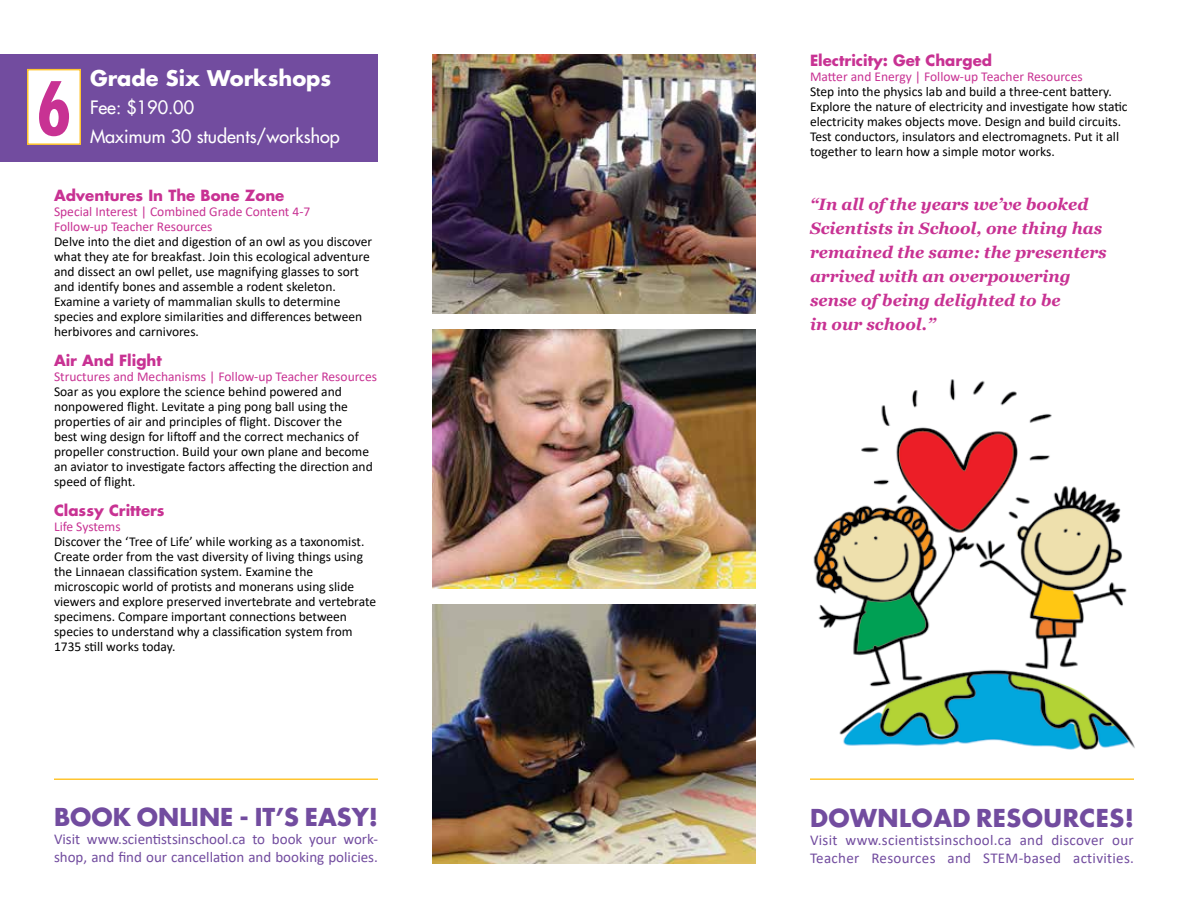
<style>
.page{position:relative;width:1188px;height:918px;background:#fff}
.page>*{position:absolute;margin:0;border:0;box-sizing:border-box;transform-origin:0 0}
.t1{font:700 condensed 72px "Futura";color:#c83293}
.t2{font:700 24px "Futura";color:#724c9f}
.t3{font:700 24px "Futura";letter-spacing:.02em;color:#724c9f}
.t4{font:700 21px "Futura";color:#fff}
.t5{font:18px "Futura";color:#fff}
.t6{font:italic 700 16.5px/24px "Georgia";color:#c83293}
.t7{font:15px/18px "Calibri";letter-spacing:.005em;color:#724c9f}
.t8{font:700 15px "Futura";color:#c83293}
.t9{font:13.5px/15px "Calibri";color:#000}
.t10{font:13.5px/15px "Calibri";color:#c83293}
</style>
<div class="page">
<div style="left:0;top:54px;width:378px;height:108px;background:#724c9f"></div>
<div style="left:28px;top:70px;width:52px;height:74px;background:#fff"></div>
<div style="left:27px;top:69px;width:54px;height:76px;border:2px solid #ffc52f"></div>
<img style="left:432px;top:54px;width:324px;height:259px">
<img style="left:432px;top:605px;width:324px;height:259px">
<img style="left:432px;top:329px;width:324px;height:259px">
<hr style="left:54px;top:778px;width:324px;height:2px;background:#ffc52f">
<hr style="left:810px;top:778px;width:324px;height:2px;background:#ffc52f">
<img style="left:813px;top:379px;width:322px;height:371px">
<h1 class="t1" style="left:36px;top:64px;width:37px">6</h1>
<h3 class="t4" style="left:90px;top:64px;width:243px">Grade Six Workshops</h3>
<h3 class="t5" style="left:90px;top:96px;width:106px">Fee: $190.00</h3>
<h3 class="t5" style="left:90px;top:125px;width:251px">Maximum 30 students/workshop</h3>
<p class="t8" style="left:54px;top:185px;width:232px">Adventures In The Bone Zone</p>
<p class="t10" style="left:54px;top:204px;width:258px">Special Interest | Combined Grade Content 4-7<br>Follow-up Teacher Resources</p>
<p class="t9" style="left:54px;top:234px;width:320px">Delve into the diet and digestion of an owl as you discover what they ate for breakfast. Join this ecological adventure and dissect an owl pellet, use magnifying glasses to sort and identify bones and assemble a rodent skeleton.<br>Examine a variety of mammalian skulls to determine species and explore similarities and differences between herbivores and carnivores.</p>
<p class="t8" style="left:54px;top:350px;width:109px">Air And Flight</p>
<p class="t10" style="left:54px;top:369px;width:325px">Structures and Mechanisms | Follow-up Teacher Resources</p>
<p class="t9" style="left:54px;top:384px;width:320px">Soar as you explore the science behind powered and nonpowered flight. Levitate a ping pong ball using the properties of air and principles of flight. Discover the<br>best wing design for liftoff and the correct mechanics of propeller construction. Build your own plane and become an aviator to investigate factors affecting the direction and speed of flight.</p>
<p class="t8" style="left:54px;top:500px;width:112px">Classy Critters</p>
<p class="t10" style="left:54px;top:519px;width:68px">Life Systems</p>
<p class="t9" style="left:54px;top:534px;width:324px">Discover the ‘Tree of Life’ while working as a taxonomist.<br>Create order from the vast diversity of living things using the Linnaean classification system. Examine the microscopic world of protists and monerans using slide viewers and explore preserved invertebrate and vertebrate specimens. Compare important connections between species to understand why a classification system from 1735 still works today.</p>
<h2 class="t2" style="left:54px;top:801px;width:326px">BOOK ONLINE - IT’S EASY!</h2>
<p class="t7" style="left:54px;top:830px;width:325px">Visit www.scientistsinschool.ca to book your work&shy;shop, and find our cancellation and booking policies.</p>
<p class="t8" style="left:810px;top:50px;width:184px">Electricity: Get Charged</p>
<p class="t10" style="left:810px;top:69px;width:274px">Matter and Energy | Follow-up Teacher Resources</p>
<p class="t9" style="left:810px;top:84px;width:319px">Step into the physics lab and build a three-cent battery.<br>Explore the nature of electricity and investigate how static electricity makes objects move. Design and build circuits.<br>Test conductors, insulators and electromagnets. Put it all together to learn how a simple motor works.</p>
<p class="t6" style="left:810px;top:192px;width:298px">“In all of the years we’ve booked<br>Scientists in School, one thing has remained the same: the presenters arrived with an overpowering sense of being delighted to be<br>in our school.”</p>
<h2 class="t3" style="left:810px;top:802px;width:326px">DOWNLOAD RESOURCES!</h2>
<p class="t7" style="left:810px;top:830px;width:325px">Visit www.scientistsinschool.ca and discover our<br>Teacher Resources and STEM-based activities.</p>
</div>
